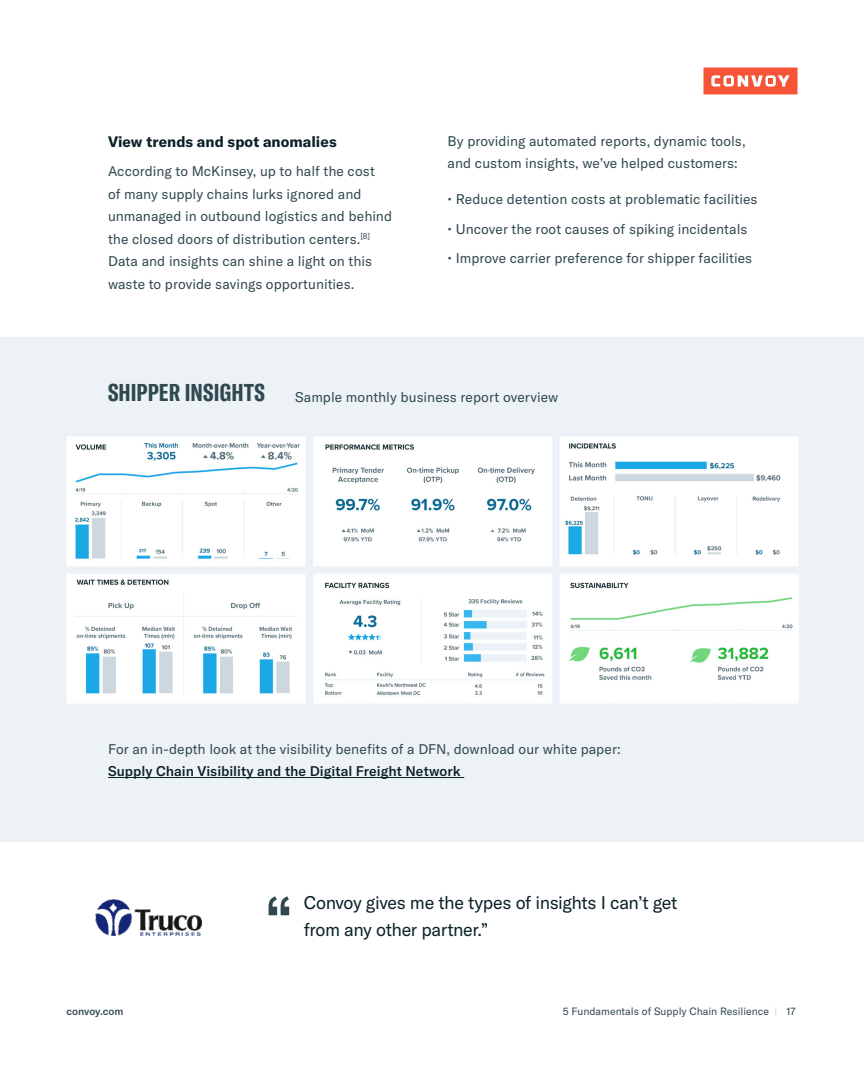
<style>
.page{position:relative;width:864px;height:1080px;background:#fff}
.page>*{position:absolute;margin:0;border:0;box-sizing:border-box;transform-origin:0 0}
.t1{font:73.5px "GT America";color:#304850}
.t2{font:700 extra-condensed 24px "GT America";letter-spacing:.01em;color:#304850}
.t3{font:18px "GT America";letter-spacing:-.025em;color:#0b2127}
.t4{font:700 15px "GT America";letter-spacing:.005em;color:#0b2127}
.t5{font:13.8px/22.5px "GT America";color:#304850}
.t6{font:500 13.8px "GT America";letter-spacing:.005em;color:#0b2127}
.t7{font:10.5px "GT America";color:#304850}
.t8{font:500 10.5px "GT America";color:#304850}
.s1{color:#cdd8df}
</style>
<div class="page">
<svg style="left:703px;top:67px;width:95px;height:27px;background:#f6775f"></svg>
<img style="left:96px;top:900px;width:105px;height:35px">
<div style="left:0;top:337px;width:864px;height:504px;background:#edf2f6"></div>
<hr style="left:108px;top:777px;width:356px;height:1px;background:#0b2127">
<img style="left:67px;top:437px;width:732px;height:267px">
<p class="t4" style="left:108px;top:132px;width:230px">View trends and spot anomalies</p>
<p class="t5" style="left:108px;top:160px;width:286px">According to McKinsey, up to half the cost<br>of many supply chains lurks ignored and unmanaged in outbound logistics and behind the closed doors of distribution centers.<sup>[8] </sup>Data and insights can shine a light on this waste to provide savings opportunities.</p>
<p class="t5" style="left:448px;top:130px;width:299px">By providing automated reports, dynamic tools, and custom insights, we’ve helped customers:</p>
<p class="t5" style="left:448px;top:188px;width:311px">• Reduce detention costs at problematic facilities</p>
<p class="t5" style="left:448px;top:218px;width:301px">• Uncover the root causes of spiking incidentals</p>
<p class="t5" style="left:448px;top:247px;width:306px">• Improve carrier preference for shipper facilities</p>
<h2 class="t2" style="left:108px;top:378px;width:158px">SHIPPER INSIGHTS</h2>
<p class="t5" style="left:295px;top:385px;width:265px">Sample monthly business report overview</p>
<p class="t5" style="left:108px;top:738px;width:514px">For an in-depth look at the visibility benefits of a DFN, download our white paper:</p>
<p class="t6" style="left:108px;top:763px;width:354px">Supply Chain Visibility and the Digital Freight Network</p>
<h1 class="t1" style="left:263px;top:880px;width:32px">“</h1>
<h3 class="t3" style="left:304px;top:892px;width:375px">Convoy gives me the types of insights I can’t get</h3>
<h3 class="t3" style="left:304px;top:919px;width:186px">from any other partner.”</h3>
<p class="t8" style="left:66px;top:1005px;width:58px">convoy.com</p>
<p class="t7" style="left:563px;top:1005px;width:235px">5 Fundamentals of Supply Chain Resilience <span class="s1">|</span> 17</p>
</div>
